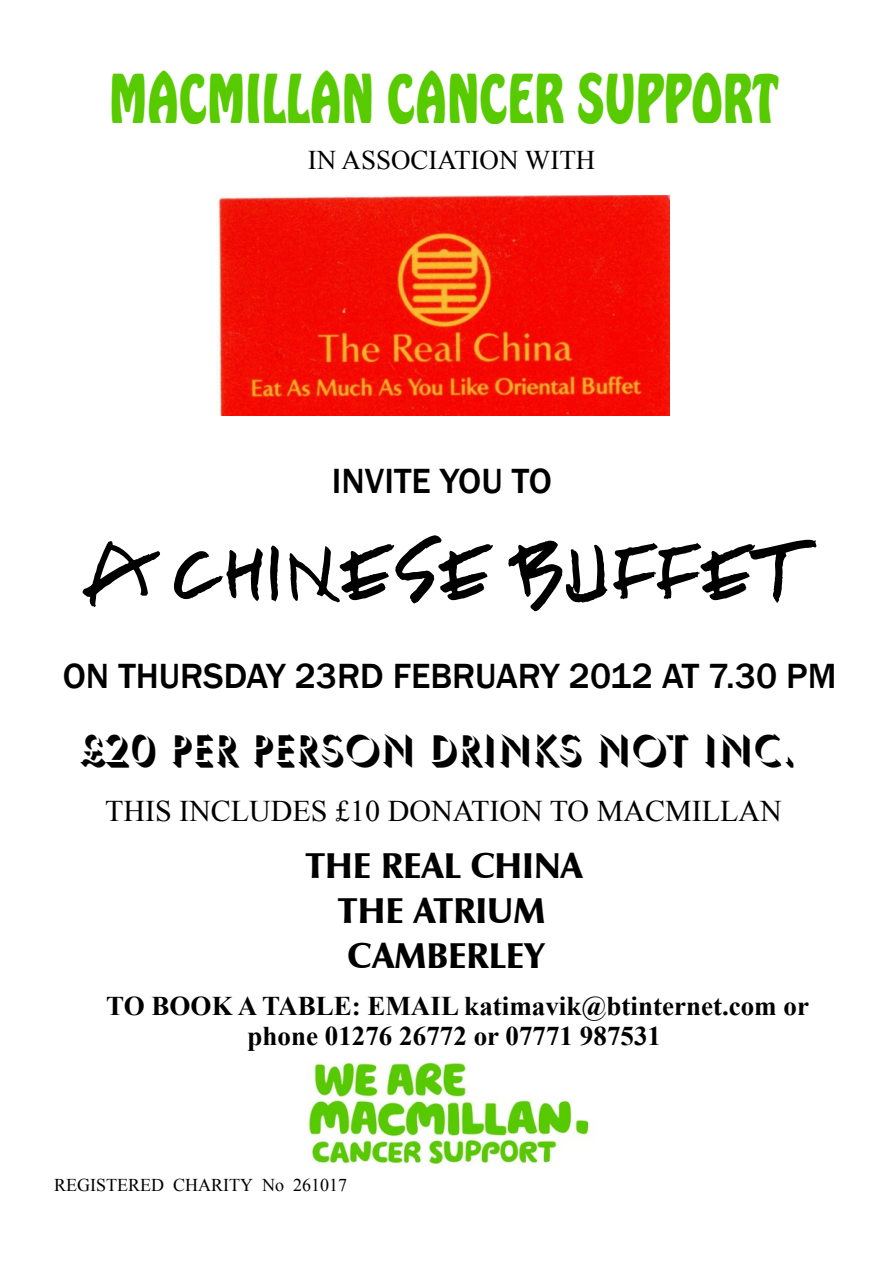
<style>
.page{position:relative;width:893px;height:1263px;background:#fff}
.page>*{position:absolute;margin:0;border:0;box-sizing:border-box;transform-origin:0 0}
.t1{font:72px "Youngsook BTN";color:#000}
.t2{font:68.7px "Hobbit SF";color:#58ca00;scale:.66 1}
.t3{font:45px "Umbra BT";color:#000}
.t4{font:500 36px "Franklin Gothic";color:#000}
.t5{font:900 36px/45px "Zapf Humanist 601 BT";color:#000;text-align:center}
.t6{font:30px "Times New Roman";color:#000}
.t7{font:700 27px/30px "Times New Roman";color:#000;text-align:center}
.t8{font:27px "Times New Roman";color:#000}
.t9{font:18px "Times New Roman";color:#000}
</style>
<div class="page">
<img style="left:308px;top:1062px;width:282px;height:103px">
<img style="left:216px;top:195px;width:453px;height:221px">
<h2 class="t2" style="left:109px;top:56px;width:1015px">MACMILLAN CANCER SUPPORT</h2>
<p class="t8" style="left:308px;top:150px;width:289px">IN ASSOCIATION WITH</p>
<h3 class="t4" style="left:332px;top:468px;width:221px">INVITE YOU TO</h3>
<h1 class="t1" style="left:87px;top:527px;width:711px">A CHINESE BUFFET</h1>
<h3 class="t4" style="left:63px;top:663px;width:775px">ON THURSDAY 23RD FEBRUARY 2012 AT 7.30 PM</h3>
<h3 class="t3" style="left:81px;top:727px;width:715px">£20 PER PERSON DRINKS NOT INC.</h3>
<p class="t6" style="left:105px;top:800px;width:678px">THIS INCLUDES £10 DONATION TO MACMILLAN</p>
<h3 class="t5" style="left:305px;top:846px;width:279px">THE REAL CHINA<br>THE ATRIUM<br>CAMBERLEY</h3>
<p class="t7" style="left:106px;top:994px;width:704px">TO BOOK A TABLE: EMAIL katimavik@btinternet.com or phone 01276 26772 or 07771 987531</p>
<p class="t9" style="left:54px;top:1178px;width:295px">REGISTERED CHARITY No 261017</p>
</div>
